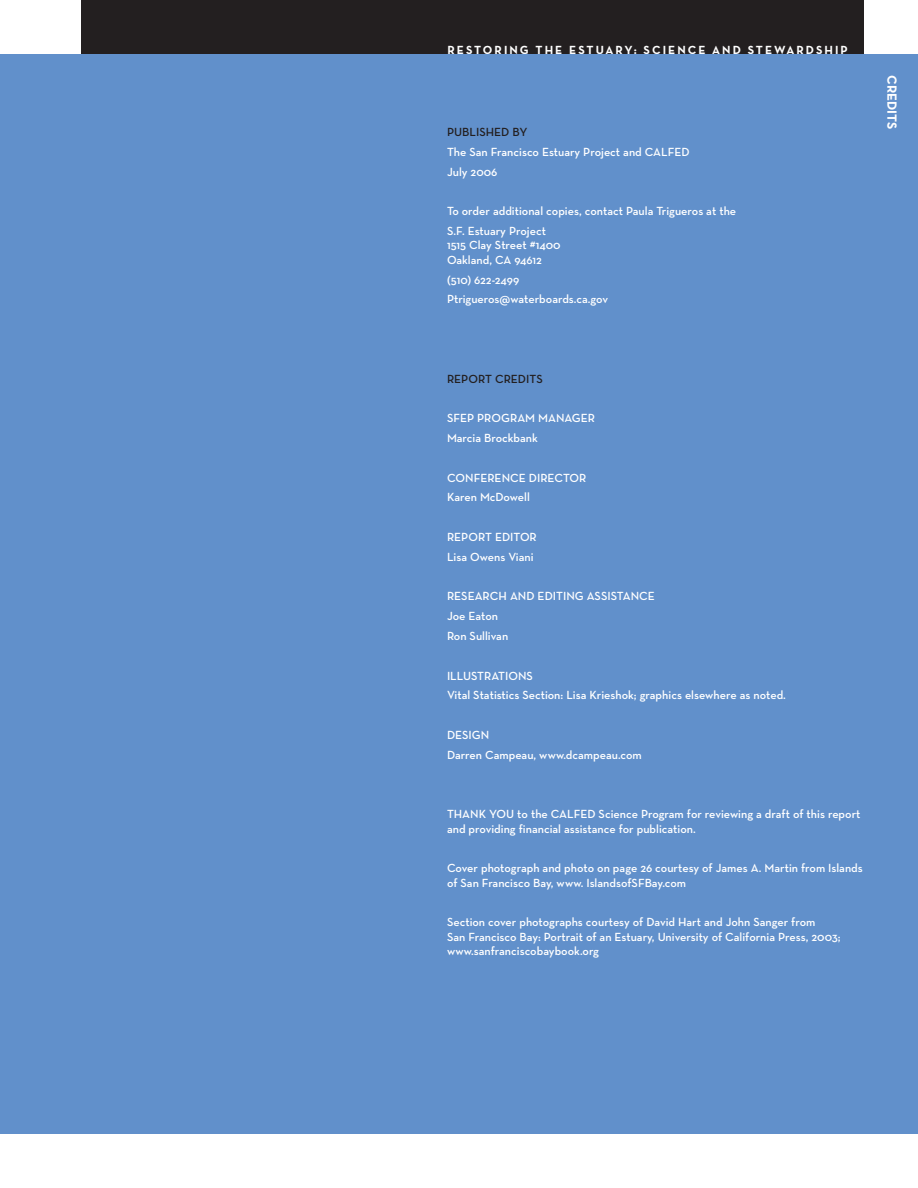
<style>
.page{position:relative;width:918px;height:1188px;background:#fff}
.page>*{position:absolute;margin:0;border:0;box-sizing:border-box;transform-origin:0 0}
.t1{font:700 13.5px "Neutra Text";color:#fff}
.t2{font:600 12px/19.8px "Neutra Text";color:#fff}
.t3{font:700 12px "Neutra Text";letter-spacing:.17em;color:#fff}
.t4{font:600 12px "Neutra Text";color:#231f20}
</style>
<div class="page">
<div style="left:81px;top:0;width:783px;height:70px;background:#231f20"></div>
<div style="left:0;top:54px;width:918px;height:1080px;background:#6190cb"></div>
<p class="t3" style="left:447px;top:45px;width:402px">RESTORING THE ESTUARY: SCIENCE AND STEWARDSHIP</p>
<p class="t4" style="left:447px;top:127px;width:82px">PUBLISHED BY</p>
<p class="t2" style="left:447px;top:143px;width:244px">The San Francisco Estuary Project and CALFED<br>July 2006</p>
<p class="t2" style="left:447px;top:202px;width:291px">To order additional copies, contact Paula Trigueros at the<br>S.F. Estuary Project</p>
<p class="t2" style="left:447px;top:239px;width:115px;line-height:14.4px">1515 Clay Street #1400<br>Oakland, CA 94612</p>
<p class="t2" style="left:447px;top:271px;width:163px">(510) 622-2499<br>Ptrigueros@waterboards.ca.gov</p>
<p class="t1" style="left:897px;top:75px;width:56px;rotate:90deg">CREDITS</p>
<p class="t4" style="left:447px;top:374px;width:97px">REPORT CREDITS</p>
<p class="t2" style="left:447px;top:409px;width:150px">SFEP PROGRAM MANAGER<br>Marcia Brockbank</p>
<p class="t2" style="left:447px;top:469px;width:141px">CONFERENCE DIRECTOR<br>Karen McDowell</p>
<p class="t2" style="left:447px;top:528px;width:91px">REPORT EDITOR<br>Lisa Owens Viani</p>
<p class="t2" style="left:447px;top:588px;width:209px">RESEARCH AND EDITING ASSISTANCE<br>Joe Eaton<br>Ron Sullivan</p>
<p class="t2" style="left:447px;top:667px;width:341px">ILLUSTRATIONS<br>Vital Statistics Section: Lisa Krieshok; graphics elsewhere as noted.</p>
<p class="t2" style="left:447px;top:726px;width:196px">DESIGN<br>Darren Campeau, www.dcampeau.com</p>
<p class="t2" style="left:447px;top:808px;width:415px;line-height:14.4px">THANK YOU to the CALFED Science Program for reviewing a draft of this report and providing financial assistance for publication.</p>
<p class="t2" style="left:447px;top:862px;width:417px;line-height:14.4px">Cover photograph and photo on page 26 courtesy of James A. Martin from Islands of San Francisco Bay, www. IslandsofSFBay.com</p>
<p class="t2" style="left:447px;top:916px;width:395px;line-height:14.4px">Section cover photographs courtesy of David Hart and John Sanger from<br>San Francisco Bay: Portrait of an Estuary, University of California Press, 2003; www.sanfranciscobaybook.org</p>
</div>
